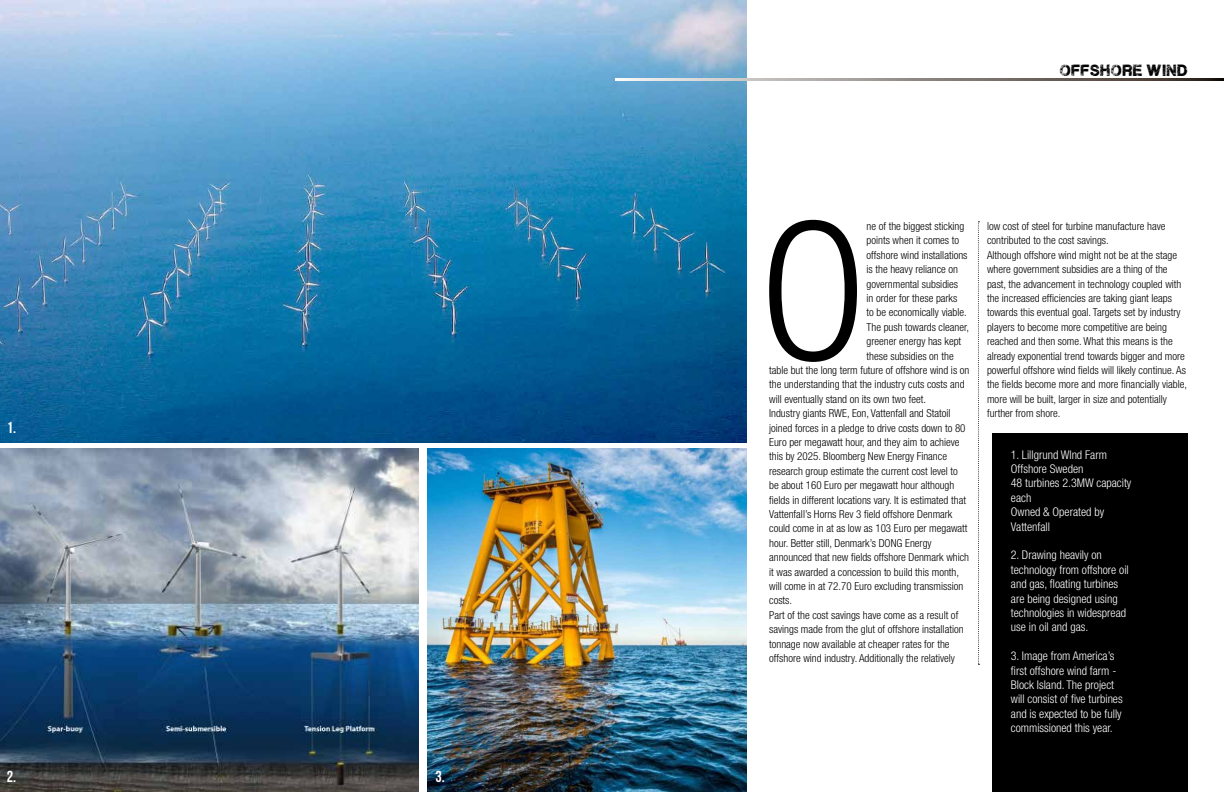
<style>
.page{position:relative;width:1224px;height:792px;background:#fff}
.page>*{position:absolute;margin:0;border:0;box-sizing:border-box;transform-origin:0 0}
.t1{font:300 condensed 192.5px "Helvetica Neue LT Std";color:#000}
.t2{font:16px "Bebas Neue";color:#fff}
.t3{font:13px "Plane Crash";color:#000}
.t4{font:300 condensed 12px/14.4px "Helvetica Neue LT Std";color:#fff}
.t5{font:300 condensed 11px/14.4px "Helvetica Neue LT Std";color:#000}
</style>
<div class="page">
<svg style="left:978px;top:221px;width:2px;height:444px"></svg>
<img style="left:0;top:0;width:746px;height:443px">
<div style="left:992px;top:433px;width:196px;height:359px;background:#000"></div>
<img style="left:0;top:449px;width:419px;height:343px">
<img style="left:427px;top:449px;width:319px;height:343px">
<svg style="left:615px;top:78px;width:609px;height:3px;background:#908a86"></svg>
<h2 class="t2" style="left:7px;top:419px;width:11px">1.</h2>
<h2 class="t2" style="left:7px;top:768px;width:11px">2.</h2>
<h2 class="t2" style="left:436px;top:768px;width:11px">3.</h2>
<p class="t3" style="left:1059px;top:65px;width:130px">OFFSHORE WIND</p>
<h1 class="t1" style="left:760px;top:181px;width:109px">O</h1>
<p class="t5" style="left:867px;top:219px;width:99px">ne of the biggest sticking</p>
<p class="t5" style="left:867px;top:233px;width:94px">points when it comes to</p>
<p class="t5" style="left:867px;top:248px;width:102px">offshore wind installations</p>
<p class="t5" style="left:867px;top:262px;width:93px">is the heavy reliance on</p>
<p class="t5" style="left:867px;top:276px;width:93px">governmental subsidies</p>
<p class="t5" style="left:867px;top:291px;width:92px">in order for these parks</p>
<p class="t5" style="left:867px;top:305px;width:102px">to be economically viable.</p>
<p class="t5" style="left:867px;top:320px;width:104px">The push towards cleaner,</p>
<p class="t5" style="left:867px;top:334px;width:96px">greener energy has kept</p>
<p class="t5" style="left:867px;top:348px;width:89px">these subsidies on the</p>
<p class="t5" style="left:769px;top:363px;width:202px">table but the long term future of offshore wind is on</p>
<p class="t5" style="left:769px;top:377px;width:197px">the understanding that the industry cuts costs and</p>
<p class="t5" style="left:769px;top:392px;width:158px">will eventually stand on its own two feet.</p>
<p class="t5" style="left:769px;top:406px;width:183px">Industry giants RWE, Eon, Vattenfall and Statoil</p>
<p class="t5" style="left:769px;top:420px;width:198px">joined forces in a pledge to drive costs down to 80</p>
<p class="t5" style="left:769px;top:435px;width:192px">Euro per megawatt hour, and they aim to achieve</p>
<p class="t5" style="left:769px;top:449px;width:179px">this by 2025. Bloomberg New Energy Finance</p>
<p class="t5" style="left:769px;top:464px;width:190px">research group estimate the current cost level to</p>
<p class="t5" style="left:769px;top:478px;width:187px">be about 160 Euro per megawatt hour although</p>
<p class="t5" style="left:769px;top:492px;width:198px">fields in different locations vary. It is estimated that</p>
<p class="t5" style="left:769px;top:507px;width:185px">Vattenfall’s Horns Rev 3 field offshore Denmark</p>
<p class="t5" style="left:769px;top:521px;width:200px">could come in at as low as 103 Euro per megawatt</p>
<p class="t5" style="left:769px;top:536px;width:164px">hour. Better still, Denmark’s DONG Energy</p>
<p class="t5" style="left:769px;top:550px;width:201px">announced that new fields offshore Denmark which</p>
<p class="t5" style="left:769px;top:564px;width:191px">it was awarded a concession to build this month,</p>
<p class="t5" style="left:769px;top:579px;width:196px">will come in at 72.70 Euro excluding transmission</p>
<p class="t5" style="left:769px;top:593px;width:25px">costs.</p>
<p class="t5" style="left:769px;top:608px;width:191px">Part of the cost savings have come as a result of</p>
<p class="t5" style="left:769px;top:622px;width:196px">savings made from the glut of offshore installation</p>
<p class="t5" style="left:769px;top:636px;width:182px">tonnage now available at cheaper rates for the</p>
<p class="t5" style="left:769px;top:651px;width:187px">offshore wind industry. Additionally the relatively</p>
<p class="t5" style="left:987px;top:219px;width:202px">low cost of steel for turbine manufacture have contributed to the cost savings.<br>Although offshore wind might not be at the stage where government subsidies are a thing of the past, the advancement in technology coupled with the increased efficiencies are taking giant leaps towards this eventual goal. Targets set by industry players to become more competitive are being reached and then some. What this means is the already exponential trend towards bigger and more powerful offshore wind fields will likely continue. As the fields become more and more financially viable, more will be built, larger in size and potentially further from shore.</p>
<p class="t4" style="left:1011px;top:447px;width:122px">1. Lillgrund WInd Farm<br>Offshore Sweden<br>48 turbines 2.3MW capacity each<br>Owned &amp; Operated by<br>Vattenfall</p>
<p class="t4" style="left:1011px;top:548px;width:119px">2. Drawing heavily on technology from offshore oil and gas, floating turbines are being designed using technologies in widespread use in oil and gas.</p>
<p class="t4" style="left:1011px;top:649px;width:113px">3. Image from America’s first offshore wind farm -<br>Block Island. The project will consist of five turbines and is expected to be fully commissioned this year.</p>
</div>
